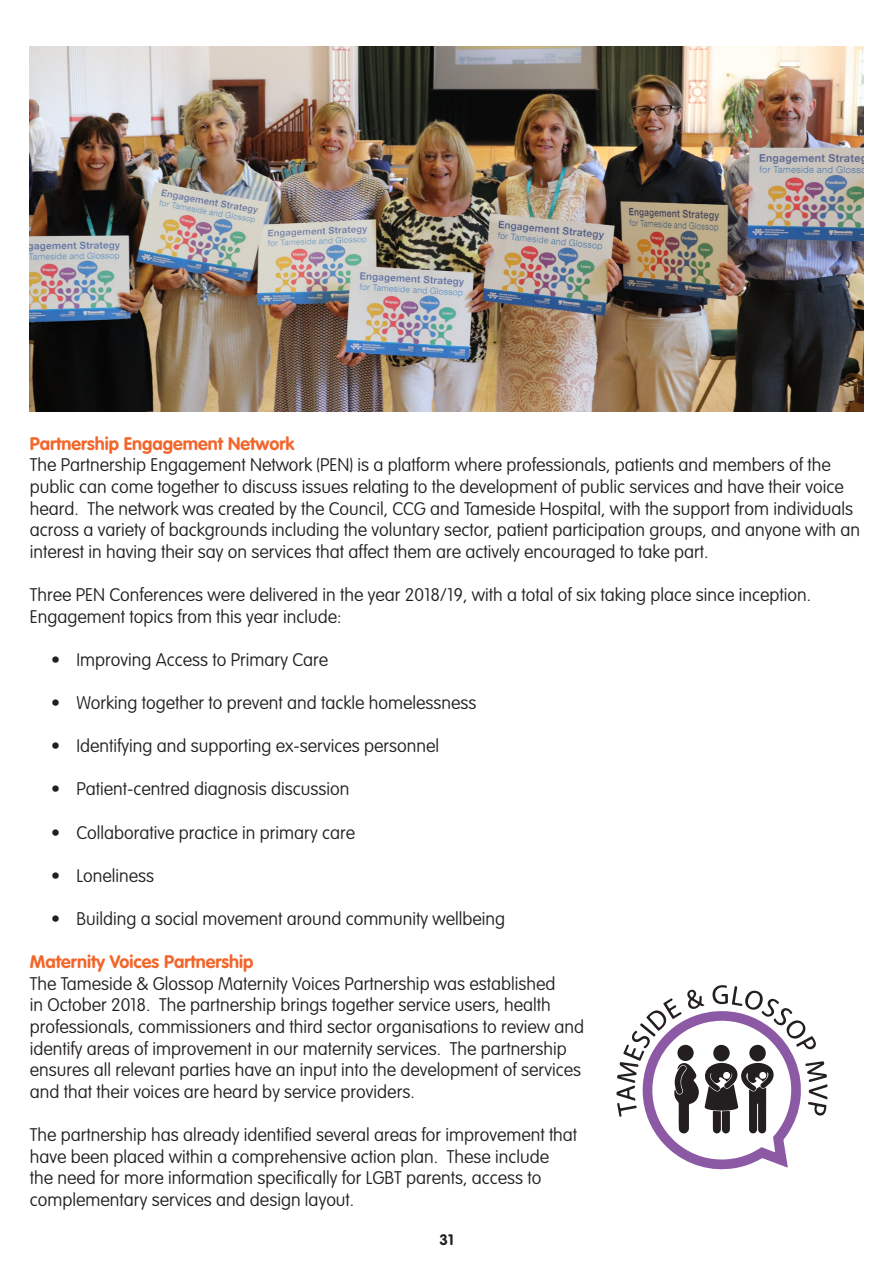
<style>
.page{position:relative;width:893px;height:1263px;background:#fff}
.page>*{position:absolute;margin:0;border:0;box-sizing:border-box;transform-origin:0 0}
.t1{font:100 18px/21.6px "VAG Rounded";color:#231f20}
.t2{font:700 18px "VAG Rounded";color:#f2662c}
.t3{font:700 15px "VAG Rounded";color:#231f20}
</style>
<div class="page">
<svg style="left:616px;top:985px;width:212px;height:185px"></svg>
<img style="left:30px;top:47px;width:833px;height:364px">
<p class="t2" style="left:30px;top:433px;width:266px">Partnership Engagement Network</p>
<p class="t1" style="left:30px;top:454px;width:832px">The Partnership Engagement Network (PEN) is a platform where professionals, patients and members of the public can come together to discuss issues relating to the development of public services and have their voice heard. The network was created by the Council, CCG and Tameside Hospital, with the support from individuals across a variety of backgrounds including the voluntary sector, patient participation groups, and anyone with an interest in having their say on services that affect them are actively encouraged to take part.</p>
<p class="t1" style="left:30px;top:584px;width:783px">Three PEN Conferences were delivered in the year 2018/19, with a total of six taking place since inception.<br>Engagement topics from this year include:</p>
<p class="t1" style="left:51px;top:648px;width:279px">• Improving Access to Primary Care</p>
<p class="t1" style="left:51px;top:692px;width:427px">• Working together to prevent and tackle homelessness</p>
<p class="t1" style="left:51px;top:735px;width:390px">• Identifying and supporting ex-services personnel</p>
<p class="t1" style="left:51px;top:778px;width:300px">• Patient-centred diagnosis discussion</p>
<p class="t1" style="left:51px;top:821px;width:306px">• Collaborative practice in primary care</p>
<p class="t1" style="left:51px;top:864px;width:105px">• Loneliness</p>
<p class="t1" style="left:51px;top:908px;width:456px">• Building a social movement around community wellbeing</p>
<p class="t2" style="left:30px;top:951px;width:225px">Maternity Voices Partnership</p>
<p class="t1" style="left:30px;top:972px;width:556px">The Tameside &amp; Glossop Maternity Voices Partnership was established<br>in October 2018. The partnership brings together service users, health professionals, commissioners and third sector organisations to review and identify areas of improvement in our maternity services. The partnership ensures all relevant parties have an input into the development of services and that their voices are heard by service providers.</p>
<p class="t1" style="left:30px;top:1124px;width:549px">The partnership has already identified several areas for improvement that have been placed within a comprehensive action plan. These include<br>the need for more information specifically for LGBT parents, access to complementary services and design layout.</p>
<p class="t3" style="left:439px;top:1231px;width:16px">31</p>
</div>
